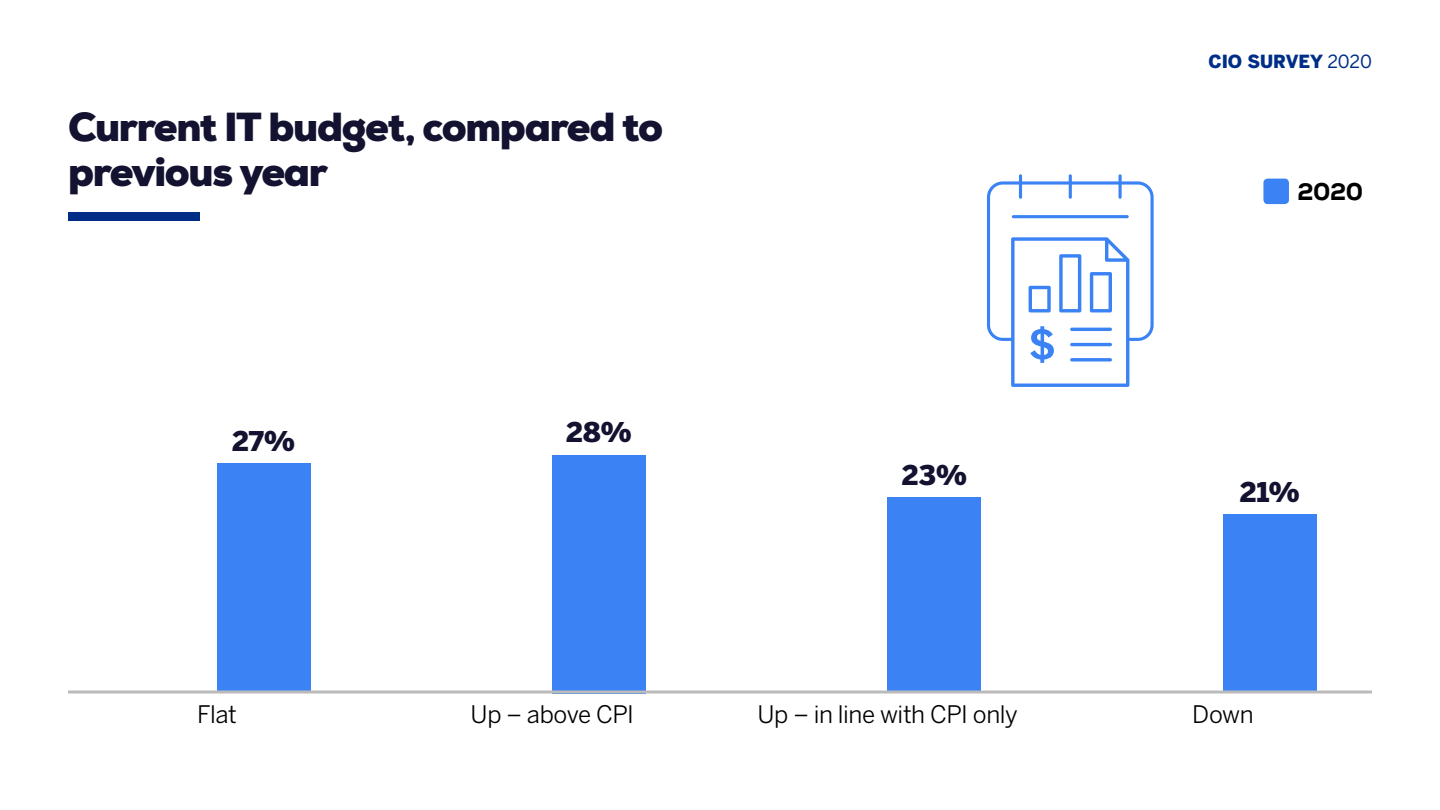
<style>
.page{position:relative;width:1440px;height:810px;background:#fff}
.page>*{position:absolute;margin:0;border:0;box-sizing:border-box;transform-origin:0 0}
.t1{font:900 40.5px/45px "Nexa";letter-spacing:-.035em;color:#131230}
.t2{font:900 27px "Benton Sans";letter-spacing:.01em;color:#131230}
.t3{font:24px "Benton Sans";letter-spacing:-.02em;color:#000}
.t4{font:800 24px "Nexa";color:#000}
.t5{font:900 18px "Benton Sans";letter-spacing:-.005em;color:#002e87}
.s1{font-weight:400}
</style>
<div class="page">
<div style="left:68px;top:213px;width:132px;height:8px;background:#002e87"></div>
<div style="left:1263px;top:179px;width:25px;height:25px;background:#3b83f4;border-radius:4px"></div>
<div style="left:217px;top:463px;width:93px;height:230px;background:#3b83f4"></div>
<div style="left:552px;top:455px;width:94px;height:238px;background:#3b83f4"></div>
<div style="left:887px;top:497px;width:94px;height:196px;background:#3b83f4"></div>
<div style="left:1222px;top:514px;width:94px;height:179px;background:#3b83f4"></div>
<hr style="left:68px;top:691px;width:1303px;height:3px;background:#bbb">
<svg style="left:986px;top:174px;width:167px;height:213px"></svg>
<h1 class="t1" style="left:68px;top:105px;width:596px">Current IT budget, compared to previous year</h1>
<p class="t2" style="left:232px;top:425px;width:65px">27%</p>
<p class="t2" style="left:566px;top:416px;width:67px">28%</p>
<p class="t2" style="left:901px;top:459px;width:67px">23%</p>
<p class="t5" style="left:1208px;top:51px;width:165px">CIO SURVEY <span class="s1">2020</span></p>
<p class="t4" style="left:1297px;top:177px;width:67px">2020</p>
<p class="t2" style="left:1239px;top:476px;width:62px">21%</p>
<p class="t3" style="left:197px;top:700px;width:41px">Flat</p>
<p class="t3" style="left:470px;top:700px;width:165px">Up – above CPI</p>
<p class="t3" style="left:757px;top:700px;width:262px">Up – in line with CPI only</p>
<p class="t3" style="left:1192px;top:700px;width:63px">Down</p>
</div>
